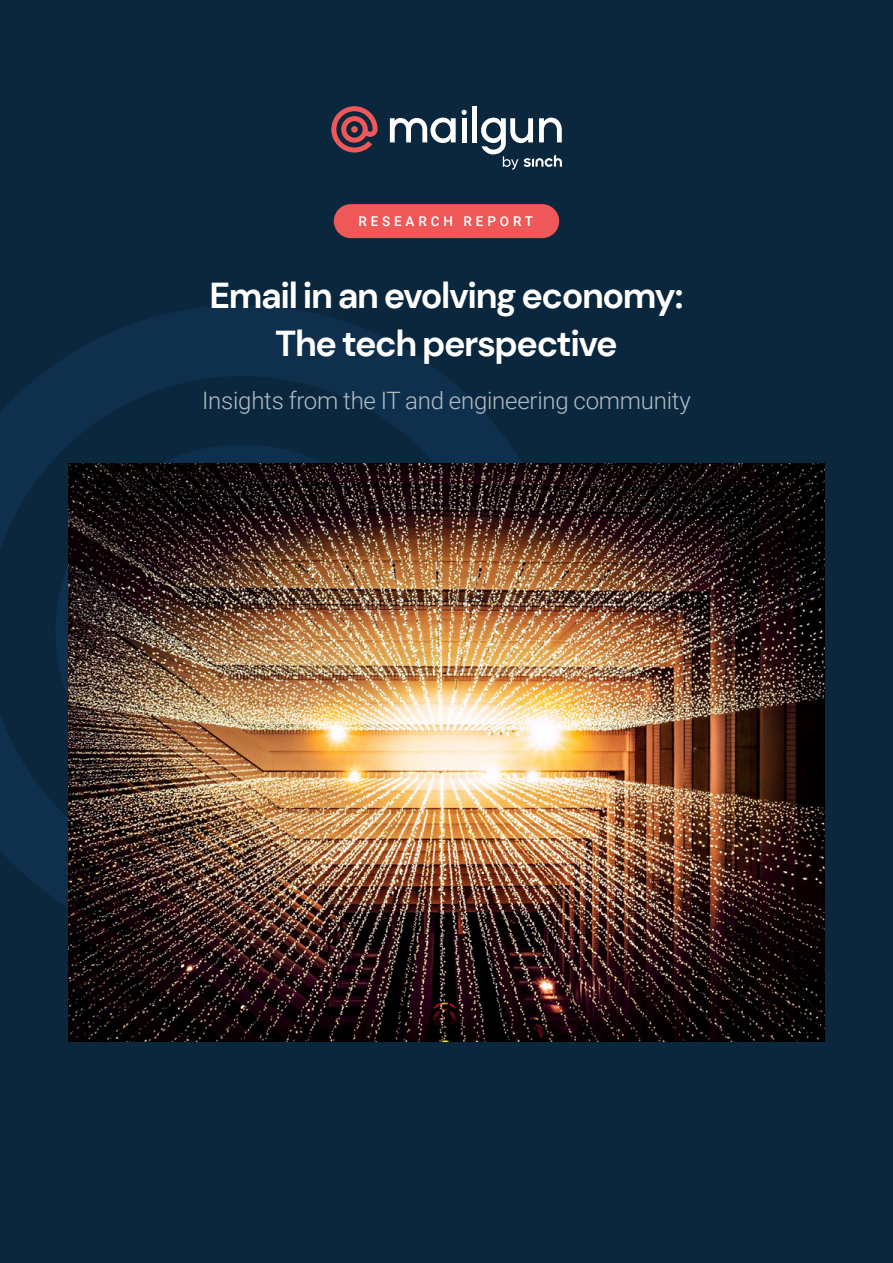
<style>
.page{position:relative;width:893px;height:1263px;background:#0a273d}
.page>*{position:absolute;margin:0;border:0;box-sizing:border-box;transform-origin:0 0}
.t1{font:700 36px/48px "DM Sans";letter-spacing:-.04em;color:#fff;text-align:center}
.t2{font:300 24px "Roboto";letter-spacing:-.01em;color:#b3bdc4}
.t3{font:500 13.5px "Roboto";letter-spacing:.285em;color:#fff}
</style>
<div class="page">
<svg style="left:0;top:305px;width:521px;height:602px"></svg>
<div style="left:334px;top:204px;width:225px;height:34px;background:#ef5858;border-radius:17px"></div>
<img style="left:68px;top:463px;width:757px;height:579px">
<svg style="left:331px;top:106px;width:47px;height:47px"></svg>
<svg style="left:390px;top:118px;width:66px;height:25px"></svg>
<hr style="left:462px;top:118px;width:4px;height:24px;background:#fff">
<hr style="left:473px;top:106px;width:4px;height:36px;background:#fff">
<svg style="left:462px;top:110px;width:5px;height:5px"></svg>
<svg style="left:481px;top:118px;width:81px;height:52px"></svg>
<p class="t3" style="left:358px;top:212px;width:176px">RESEARCH REPORT</p>
<p class="t1" style="left:210px;top:271px;width:475px">Email in an evolving economy:<br>The tech perspective</p>
<p class="t2" style="left:202px;top:384px;width:490px">Insights from the IT and engineering community</p>
</div>
